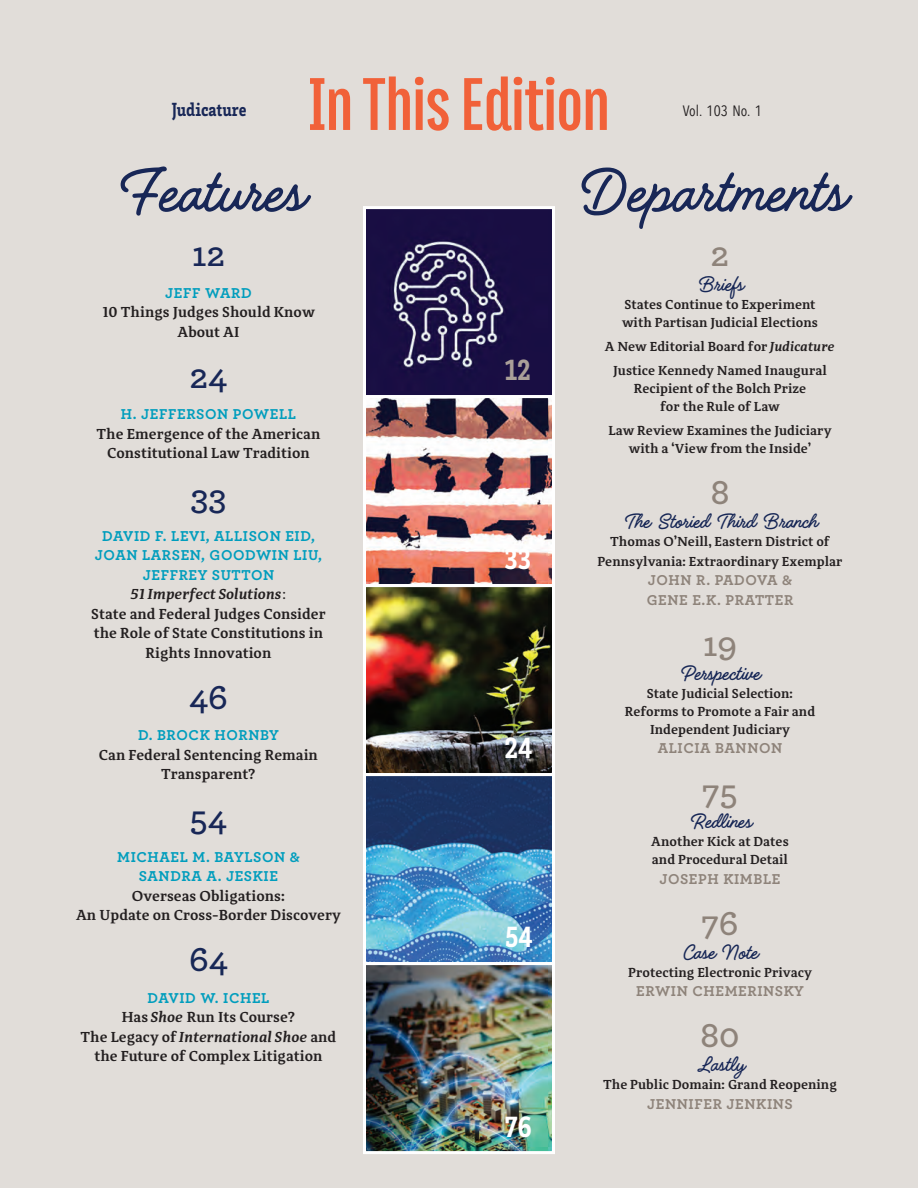
<style>
.page{position:relative;width:918px;height:1188px;background:#e1ddd9}
.page>*{position:absolute;margin:0;border:0;box-sizing:border-box;transform-origin:0 0}
.t1{font:700 81px "Titular";color:#f16139}
.t2{font:72px "Handelson Three";color:#182757}
.Pull_Quote_Archer{font:600 36px "Archer";letter-spacing:-.01em;color:#8e837a}
.Pull_Quote_Archer-2{font:600 36px "Archer";color:#182757}
.Pull_Quote_Archer-3{font:600 36px "Archer";color:#172756}
.t3{font:900 condensed 30px "Brix Slab";color:#fff}
.t4{font:900 condensed 30px "Brix Slab";color:#aa9f98}
.Departments{font:24px "Handelson Three";color:#172756}
.Feature_Text_P1{font:24px "Handelson Three";color:#172756}
.Departments-2{font:24px "Handelson Three";color:#182757}
.t5{font:900 condensed 19.5px "Brix Slab";color:#182757}
.Author_Note{font:600 15px/19.5px "Adagio Serif";color:#231f20;text-align:center}
.Author_Note-2{font:700 15px/19.5px "Archer";letter-spacing:.04em;color:#009dbd;text-align:center}
.Feature_Text_P1-2{font:700 15px/19.5px "Archer";letter-spacing:.04em;color:#8e837a}
.Author_Note-3{font:700 15px "Archer";letter-spacing:.04em;color:#8e837a}
.t6{font:15px "Avenir Next Condensed";color:#231f20}
.Feature_Text_P1-3{font:600 13.5px/18px "Adagio Serif";color:#231f20;text-align:center}
.Author_Note-4{font:600 13.5px/18px "Adagio Serif";color:#231f20;text-align:center}
.s1{font-family:"Archer";font-weight:700;color:#009dbd}
.s2{font-family:"Adagio Serif";font-weight:600;font-style:italic;color:#231f20}
.s3{font-family:"Adagio Serif";font-weight:400;color:#231f20}
.s4{font-family:"Adagio Serif";font-weight:600;color:#231f20}
.s5{font-style:italic}
</style>
<div class="page">
<img style="left:367px;top:210px;width:184px;height:940px">
<div style="left:363px;top:206px;width:192px;height:192px;border:3px solid #fff"></div>
<svg style="left:367px;top:399px;width:184px;height:184px;background:#b08584"></svg>
<div style="left:363px;top:395px;width:192px;height:192px;border:3px solid #fff"></div>
<div style="left:363px;top:584px;width:192px;height:192px;border:3px solid #fff"></div>
<div style="left:363px;top:773px;width:192px;height:192px;border:3px solid #fff"></div>
<div style="left:363px;top:962px;width:192px;height:192px;border:3px solid #fff"></div>
<p class="t1" style="left:308px;top:64px;width:303px">In This Edition</p>
<p class="t2" style="left:114px;top:153px;width:192px">Features</p>
<p class="t5" style="left:172px;top:96px;width:76px">Judicature</p>
<p class="t6" style="left:683px;top:97px;width:81px">Vol. 103 No. 1</p>
<p class="t2" style="left:574px;top:153px;width:273px">Departments</p>
<p class="Pull_Quote_Archer-2" style="left:192px;top:227px;width:35px">12</p>
<p class="Author_Note-2" style="left:165px;top:282px;width:88px">JEFF WARD</p>
<p class="Author_Note" style="left:102px;top:303px;width:214px">10 Things Judges Should Know</p>
<p class="Author_Note" style="left:178px;top:322px;width:63px">About AI</p>
<p class="Pull_Quote_Archer-2" style="left:190px;top:349px;width:39px">24</p>
<p class="Author_Note" style="left:97px;top:405px;width:225px"><span class="s1">H. JEFFERSON POWELL<br></span>The Emergence of the American<br>Constitutional Law Tradition</p>
<p class="Pull_Quote_Archer-2" style="left:191px;top:470px;width:37px">33</p>
<p class="Author_Note-2" style="left:91px;top:525px;width:236px">DAVID F. LEVI, ALLISON EID,<br>JOAN LARSEN, GOODWIN LIU,<br>JEFFREY SUTTON<br><span class="s2">51 Imperfect Solutions</span><span class="s3">:<br></span><span class="s4">State and Federal Judges Consider</span></p>
<p class="Author_Note" style="left:94px;top:624px;width:231px">the Role of State Constitutions in</p>
<p class="Author_Note" style="left:146px;top:643px;width:127px">Rights Innovation</p>
<p class="Pull_Quote_Archer-2" style="left:189px;top:670px;width:40px">46</p>
<p class="Author_Note" style="left:99px;top:726px;width:221px"><span class="s1">D. BROCK HORNBY<br></span>Can Federal Sentencing Remain<br>Transparent?</p>
<p class="Pull_Quote_Archer-2" style="left:190px;top:791px;width:39px">54</p>
<p class="Author_Note" style="left:76px;top:847px;width:266px"><span class="s1">MICHAEL M. BAYLSON &amp;<br>SANDRA A. JESKIE<br></span>Overseas Obligations:<br>An Update on Cross-Border Discovery</p>
<p class="Pull_Quote_Archer-3" style="left:189px;top:932px;width:40px">64</p>
<p class="Author_Note" style="left:81px;top:988px;width:257px"><span class="s1">DAVID W. ICHEL<br></span>Has <span class="s5">Shoe</span> Run Its Course?<br>The Legacy of <span class="s5">International Shoe</span> and</p>
<p class="Author_Note" style="left:95px;top:1047px;width:229px">the Future of Complex Litigation</p>
<p class="t4" style="left:505px;top:351px;width:28px">12</p>
<p class="t3" style="left:505px;top:540px;width:28px">33</p>
<p class="t3" style="left:504px;top:728px;width:29px">24</p>
<p class="t3" style="left:505px;top:918px;width:29px">54</p>
<p class="t3" style="left:505px;top:1107px;width:29px">76</p>
<p class="Pull_Quote_Archer" style="left:711px;top:227px;width:20px">2</p>
<p class="Feature_Text_P1" style="left:697px;top:272px;width:48px">Briefs</p>
<p class="Feature_Text_P1-3" style="left:622px;top:296px;width:197px;text-align:left">States Continue to Experiment with Partisan Judicial Elections</p>
<p class="Feature_Text_P1-3" style="left:605px;top:338px;width:232px">A New Editorial Board for <span class="s5">Judicature</span></p>
<p class="Feature_Text_P1-3" style="left:613px;top:362px;width:215px">Justice Kennedy Named Inaugural<br>Recipient of the Bolch Prize<br>for the Rule of Law</p>
<p class="Feature_Text_P1-3" style="left:608px;top:422px;width:225px">Law Review Examines the Judiciary with a ‘View from the Inside’</p>
<p class="Pull_Quote_Archer" style="left:711px;top:465px;width:20px">8</p>
<p class="Departments" style="left:623px;top:509px;width:196px">The Storied Third Branch</p>
<p class="Feature_Text_P1-3" style="left:597px;top:532px;width:247px;line-height:19.5px">Thomas O’Neill, Eastern District of<br>Pennsylvania: Extraordinary Exemplar</p>
<p class="Feature_Text_P1-2" style="left:647px;top:570px;width:148px">JOHN R. PADOVA &amp;<br>GENE E.K. PRATTER</p>
<p class="Pull_Quote_Archer" style="left:703px;top:617px;width:36px">19</p>
<p class="Departments" style="left:680px;top:660px;width:81px">Perspective</p>
<p class="Author_Note-4" style="left:647px;top:684px;width:148px">State Judicial Selection:</p>
<p class="Author_Note-4" style="left:625px;top:702px;width:192px">Reforms to Promote a Fair and<br>Independent Judiciary</p>
<p class="Author_Note-3" style="left:658px;top:737px;width:126px">ALICIA BANNON</p>
<p class="Pull_Quote_Archer" style="left:702px;top:765px;width:37px">75</p>
<p class="Departments" style="left:689px;top:809px;width:64px">Redlines</p>
<p class="Feature_Text_P1-3" style="left:651px;top:833px;width:139px;text-align:left">Another Kick at Dates and Procedural Detail</p>
<p class="Feature_Text_P1-2" style="left:660px;top:868px;width:122px">JOSEPH KIMBLE</p>
<p class="Pull_Quote_Archer" style="left:701px;top:896px;width:39px">76</p>
<p class="Departments" style="left:682px;top:939px;width:77px">Case Note</p>
<p class="Feature_Text_P1-3" style="left:628px;top:963px;width:185px">Protecting Electronic Privacy</p>
<p class="Feature_Text_P1-2" style="left:636px;top:981px;width:169px">ERWIN CHEMERINSKY</p>
<p class="Pull_Quote_Archer" style="left:701px;top:1008px;width:41px">80</p>
<p class="Departments-2" style="left:696px;top:1052px;width:50px">Lastly</p>
<p class="Feature_Text_P1-3" style="left:603px;top:1076px;width:235px">The Public Domain: Grand Reopening</p>
<p class="Feature_Text_P1-2" style="left:647px;top:1093px;width:147px">JENNIFER JENKINS</p>
</div>
